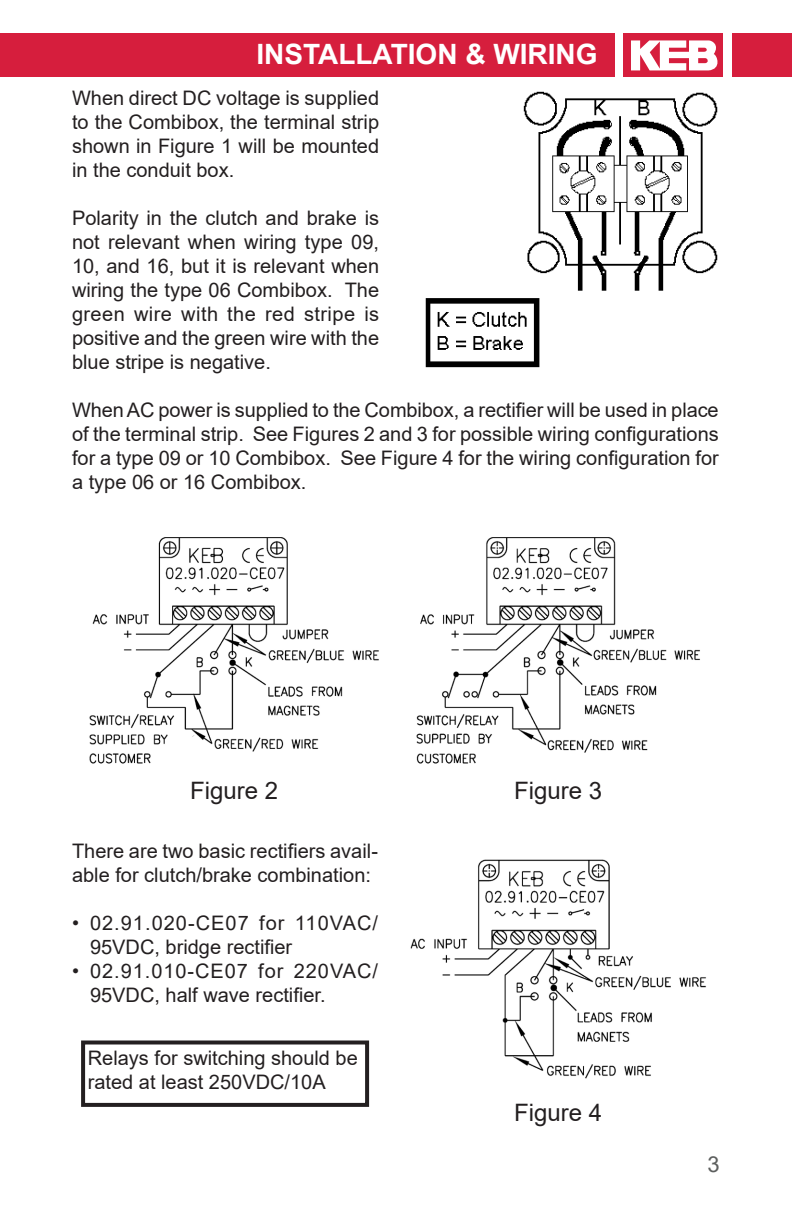
<style>
.page{position:relative;width:792px;height:1224px;background:#fff}
.page>*{position:absolute;margin:0;border:0;box-sizing:border-box;transform-origin:0 0}
.KEB_RIGHT_HEADER{font:700 28px "Arial";color:#fff}
.KEB_DESCRIPTION{font:24px "Arial";color:#231f20}
.t1{font:22px "Arial";color:#5d5f5e}
.KEB_BODY_TEXT{font:20px/24px "Arial";color:#231f20;text-align:justify}
.KEB_DESCRIPTION-2{font:20px/24px "Arial";color:#231f20}
</style>
<div class="page">
<div style="left:0;top:34px;width:614px;height:43px;background:#d61e3d"></div>
<div style="left:624px;top:34px;width:99px;height:43px;background:#d61e3d"></div>
<svg style="left:631px;top:40px;width:87px;height:30px"></svg>
<div style="left:732px;top:34px;width:60px;height:43px;background:#d61e3d"></div>
<img style="left:425px;top:91px;width:293px;height:277px">
<img style="left:89px;top:537px;width:611px;height:227px">
<img style="left:410px;top:859px;width:296px;height:220px">
<div style="left:81px;top:1040px;width:288px;height:67px;border:4px solid #231f20"></div>
<p class="KEB_RIGHT_HEADER" style="left:256px;top:34px;width:343px">INSTALLATION &amp; WIRING</p>
<p class="KEB_BODY_TEXT" style="left:72px;top:85px;width:309px">When direct DC voltage is supplied to the Combibox, the terminal strip shown in Figure 1 will be mounted in the conduit box.</p>
<p class="KEB_BODY_TEXT" style="left:72px;top:205px;width:309px">Polarity in the clutch and brake is not relevant when wiring type 09, 10, and 16, but it is relevant when wiring the type 06 Combibox. The green wire with the red stripe is positive and the green wire with the blue stripe is negative.</p>
<p class="KEB_BODY_TEXT" style="left:72px;top:397px;width:648px">When AC power is supplied to the Combibox, a rectifier will be used in place of the terminal strip. See Figures 2 and 3 for possible wiring configurations for a type 09 or 10 Combibox. See Figure 4 for the wiring configuration for a type 06 or 16 Combibox.</p>
<p class="KEB_DESCRIPTION" style="left:190px;top:775px;width:90px">Figure 2</p>
<p class="KEB_DESCRIPTION" style="left:514px;top:775px;width:90px">Figure 3</p>
<p class="KEB_BODY_TEXT" style="left:72px;top:839px;width:307px">There are two basic rectifiers avail&shy;able for clutch/brake combination:</p>
<p class="KEB_BODY_TEXT" style="left:90px;top:911px;width:290px;text-indent:-18px">• 02.91.020-CE07 for 110VAC/<br>95VDC, bridge rectifier</p>
<p class="KEB_BODY_TEXT" style="left:90px;top:959px;width:290px;text-indent:-18px">• 02.91.010-CE07 for 220VAC/<br>95VDC, half wave rectifier.</p>
<p class="KEB_DESCRIPTION-2" style="left:88px;top:1046px;width:272px">Relays for switching should be rated at least 250VDC/10A</p>
<p class="KEB_DESCRIPTION" style="left:514px;top:1096px;width:90px">Figure 4</p>
<p class="t1" style="left:707px;top:1149px;width:14px">3</p>
</div>
